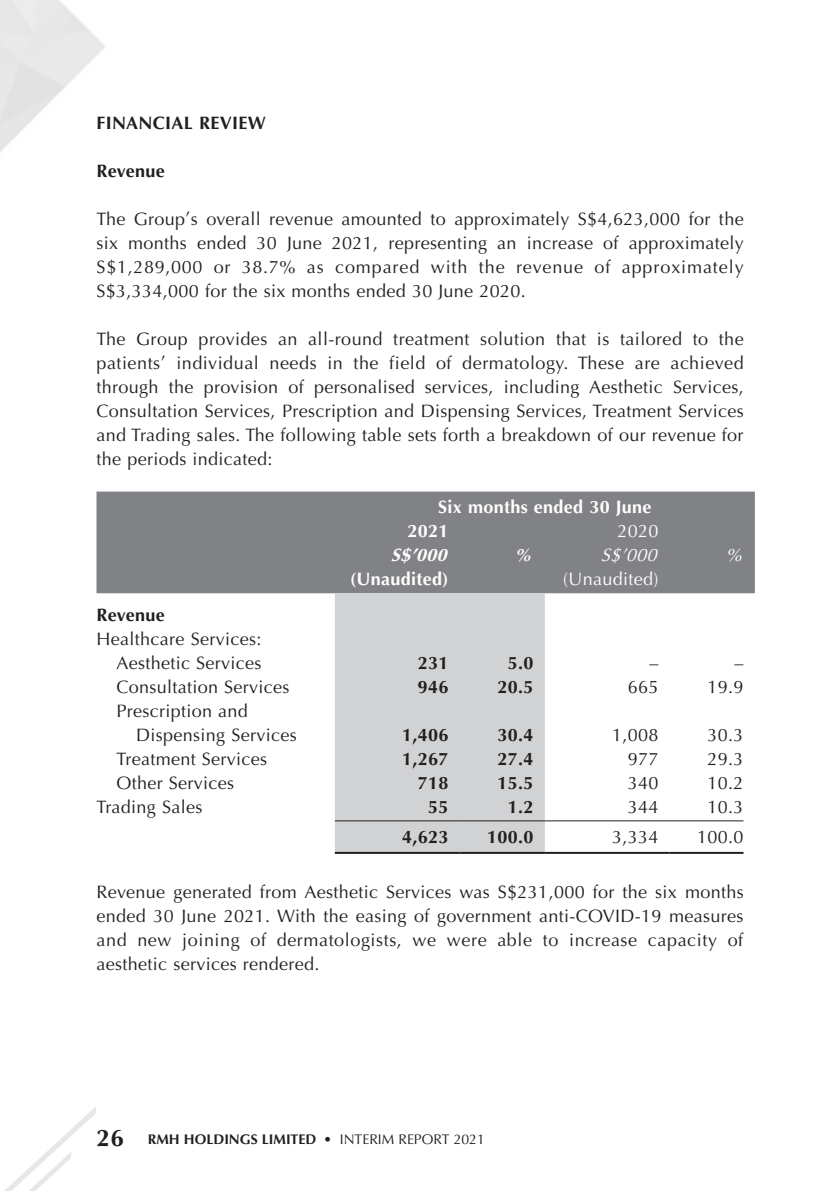
<style>
.page{position:relative;width:840px;height:1191px;background:#fff}
.page>*{position:absolute;margin:0;border:0;box-sizing:border-box;transform-origin:0 0}
.Body_Text{font:18px/24px "Optima LT Std";letter-spacing:.02em;color:#231f20;text-align:justify}
.Body_Text-2{font:700 18px "Optima LT Std";letter-spacing:.02em;color:#231f20}
.Body_Text-3{font:700 18px "Optima LT Std";letter-spacing:.02em;color:#fff}
.Heading_2{font:700 18px "Optima LT Std";letter-spacing:.02em;color:#231f20}
.Body_Text-4{font:18px "Optima LT Std";letter-spacing:.02em;color:#fff}
.Heading_3{font:700 18px "Optima LT Std";letter-spacing:.02em;color:#231f20}
.Body_Text-5{font:italic 700 18px "Optima LT Std";color:#fff}
.Body_Text-6{font:italic 18px "Optima LT Std";color:#fff}
.t1{font:700 14px "Optima LT Std";color:#231f20}
.s1{font-size:24px}
.s2{font-weight:400}
</style>
<div class="page">
<svg style="left:4px;top:1107px;width:92px;height:84px"></svg>
<div style="left:96px;top:491px;width:658px;height:102px;background:#808285"></div>
<div style="left:334px;top:593px;width:210px;height:259px;background:#d1d2d4"></div>
<hr style="left:334px;top:820px;width:125px;height:1px;background:#231f20">
<hr style="left:459px;top:820px;width:85px;height:1px;background:#231f20">
<hr style="left:544px;top:820px;width:125px;height:1px;background:#231f20">
<hr style="left:669px;top:820px;width:74px;height:1px;background:#231f20">
<hr style="left:334px;top:852px;width:125px;height:2px;background:#231f20">
<hr style="left:459px;top:852px;width:85px;height:2px;background:#231f20">
<hr style="left:544px;top:852px;width:125px;height:2px;background:#231f20">
<hr style="left:669px;top:852px;width:74px;height:2px;background:#231f20">
<p class="Heading_2" style="left:96px;top:113px;width:171px">FINANCIAL REVIEW</p>
<p class="Heading_3" style="left:96px;top:161px;width:70px">Revenue</p>
<p class="Body_Text" style="left:96px;top:207px;width:648px">The Group’s overall revenue amounted to approximately S$4,623,000 for the six months ended 30 June 2021, representing an increase of approximately S$1,289,000 or 38.7% as compared with the revenue of approximately S$3,334,000 for the six months ended 30 June 2020.</p>
<p class="Body_Text" style="left:96px;top:327px;width:648px">The Group provides an all-round treatment solution that is tailored to the patients’ individual needs in the field of dermatology. These are achieved through the provision of personalised services, including Aesthetic Services, Consultation Services, Prescription and Dispensing Services, Treatment Services and Trading sales. The following table sets forth a breakdown of our revenue for the periods indicated:</p>
<p class="Body_Text-3" style="left:438px;top:497px;width:215px">Six months ended 30 June</p>
<p class="Body_Text-3" style="left:407px;top:521px;width:43px">2021</p>
<p class="Body_Text-4" style="left:617px;top:521px;width:43px">2020</p>
<p class="Body_Text-5" style="left:390px;top:545px;width:63px">S$’000</p>
<p class="Body_Text-5" style="left:513px;top:545px;width:25px">%</p>
<p class="Body_Text-6" style="left:600px;top:545px;width:63px">S$’000</p>
<p class="Body_Text-6" style="left:725px;top:545px;width:23px">%</p>
<p class="Body_Text-3" style="left:350px;top:569px;width:100px">(Unaudited)</p>
<p class="Body_Text-4" style="left:562px;top:569px;width:97px">(Unaudited)</p>
<p class="Body_Text-2" style="left:96px;top:604px;width:70px">Revenue</p>
<p class="Body_Text" style="left:96px;top:627px;width:166px">Healthcare Services:</p>
<p class="Body_Text" style="left:116px;top:651px;width:147px">Aesthetic Services</p>
<p class="Body_Text-2" style="left:417px;top:652px;width:32px">231</p>
<p class="Body_Text-2" style="left:507px;top:652px;width:27px">5.0</p>
<p class="Body_Text" style="left:649px;top:651px;width:10px">–</p>
<p class="Body_Text" style="left:734px;top:651px;width:10px">–</p>
<p class="Body_Text" style="left:116px;top:675px;width:175px">Consultation Services</p>
<p class="Body_Text-2" style="left:417px;top:676px;width:32px">946</p>
<p class="Body_Text-2" style="left:497px;top:676px;width:38px">20.5</p>
<p class="Body_Text" style="left:627px;top:675px;width:32px">665</p>
<p class="Body_Text" style="left:707px;top:675px;width:37px">19.9</p>
<p class="Body_Text" style="left:136px;top:699px;width:162px;text-indent:-20px">Prescription and<br>Dispensing Services</p>
<p class="Body_Text-2" style="left:402px;top:724px;width:48px">1,406</p>
<p class="Body_Text-2" style="left:497px;top:724px;width:38px">30.4</p>
<p class="Body_Text" style="left:611px;top:723px;width:48px">1,008</p>
<p class="Body_Text" style="left:707px;top:723px;width:37px">30.3</p>
<p class="Body_Text" style="left:116px;top:747px;width:152px">Treatment Services</p>
<p class="Body_Text-2" style="left:402px;top:748px;width:48px">1,267</p>
<p class="Body_Text-2" style="left:497px;top:748px;width:38px">27.4</p>
<p class="Body_Text" style="left:627px;top:747px;width:32px">977</p>
<p class="Body_Text" style="left:707px;top:747px;width:37px">29.3</p>
<p class="Body_Text" style="left:116px;top:771px;width:119px">Other Services</p>
<p class="Body_Text-2" style="left:417px;top:772px;width:32px">718</p>
<p class="Body_Text-2" style="left:497px;top:772px;width:38px">15.5</p>
<p class="Body_Text" style="left:627px;top:771px;width:32px">340</p>
<p class="Body_Text" style="left:707px;top:771px;width:37px">10.2</p>
<p class="Body_Text" style="left:96px;top:795px;width:107px">Trading Sales</p>
<p class="Body_Text-2" style="left:428px;top:796px;width:22px">55</p>
<p class="Body_Text-2" style="left:507px;top:796px;width:27px">1.2</p>
<p class="Body_Text" style="left:627px;top:795px;width:32px">344</p>
<p class="Body_Text" style="left:707px;top:795px;width:37px">10.3</p>
<p class="Body_Text-2" style="left:402px;top:826px;width:48px">4,623</p>
<p class="Body_Text-2" style="left:487px;top:826px;width:48px">100.0</p>
<p class="Body_Text" style="left:611px;top:825px;width:48px">3,334</p>
<p class="Body_Text" style="left:696px;top:825px;width:48px">100.0</p>
<p class="Body_Text" style="left:96px;top:879px;width:648px">Revenue generated from Aesthetic Services was S$231,000 for the six months ended 30 June 2021. With the easing of government anti-COVID-19 measures and new joining of dermatologists, we were able to increase capacity of aesthetic services rendered.</p>
<p class="t1" style="left:96px;top:1130px;width:389px"><span class="s1">26</span> RMH HOLDINGS LIMITED • <span class="s2">INTERIM REPORT 2021</span></p>
</div>
